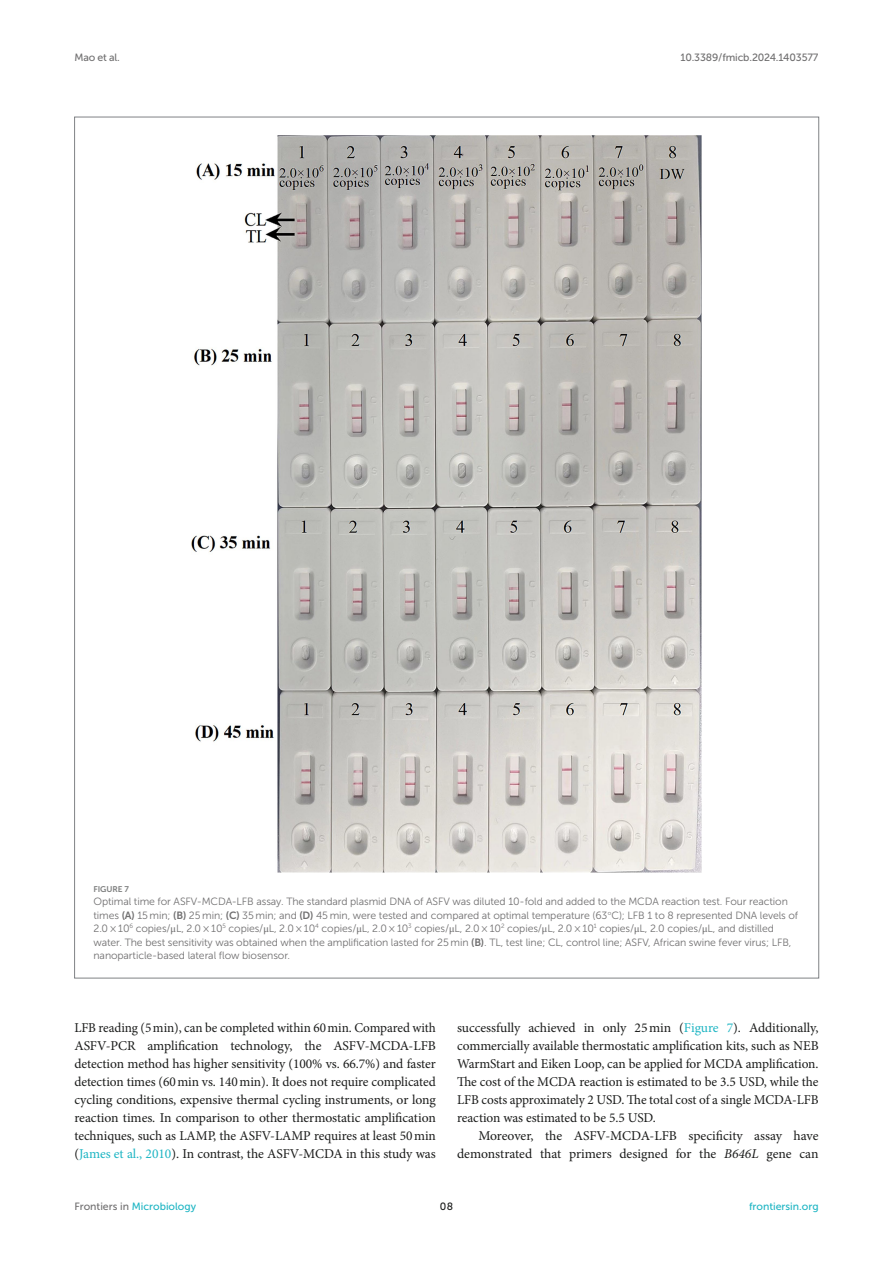
<style>
.page{position:relative;width:893px;height:1263px;background:#fff}
.page>*{position:absolute;margin:0;border:0;box-sizing:border-box;transform-origin:0 0}
.TEXT{font:13.5px/18px "Minion Pro";letter-spacing:-.005em;color:#1b1c1b;text-align:justify}
.FIG_LEG{font:10.5px/13.5px "Museo Sans 300";letter-spacing:-.01em;color:#706f70}
.t1{font:10.5px "Museo Sans 500";color:#1db5c3}
.t2{font:10.5px "Museo Sans 500";letter-spacing:-.015em;color:#706f70}
.t3{font:10.5px "Museo Sans 500";color:#1b1c1b}
.FIG_HD{font:8.25px "Museo Sans 700";letter-spacing:-.01em;color:#7e7f7f}
.s1{font-family:"Museo Sans 700"}
.s2{font-family:"STIX"}
.s3{font-family:"STIX General"}
.s4{color:#1db5c3}
.s5{font-style:italic}
.s6{color:#706f70}
</style>
<div class="page">
<img style="left:191px;top:136px;width:511px;height:737px">
<p class="t2" style="left:74px;top:51px;width:47px">Mao et al.</p>
<p class="t2" style="left:680px;top:51px;width:140px">10.3389/fmicb.2024.1403577</p>
<p class="FIG_HD" style="left:94px;top:884px;width:37px">FIGURE 7</p>
<p class="FIG_LEG" style="left:94px;top:895px;width:706px">Optimal time for ASFV-MCDA-LFB assay. The standard plasmid DNA of ASFV was diluted 10-fold and added to the MCDA reaction test. Four reaction times <span class="s1">(A)</span> 15 min; <span class="s1">(B)</span> 25 min; <span class="s1">(C)</span> 35 min; and <span class="s1">(D)</span> 45 min, were tested and compared at optimal temperature (63<span class="s2">°</span>C); LFB 1 to 8 represented DNA levels of 2.0 × 10<sup>6</sup> copies/<span class="s3">μ</span>L, 2.0 × 10<sup>5</sup> copies/<span class="s3">μ</span>L, 2.0 × 10<sup>4</sup> copies/<span class="s3">μ</span>L, 2.0 × 10<sup>3</sup> copies/<span class="s3">μ</span>L, 2.0 × 10<sup>2</sup> copies/<span class="s3">μ</span>L, 2.0 × 10<sup>1</sup> copies/<span class="s3">μ</span>L, 2.0 copies/<span class="s3">μ</span>L, and distilled water. The best sensitivity was obtained when the amplification lasted for 25 min <span class="s1">(B)</span>. TL, test line; CL, control line; ASFV, African swine fever virus; LFB, nanoparticle-based lateral flow biosensor.</p>
<p class="TEXT" style="left:74px;top:1019px;width:363px">LFB reading (5min), can be completed within 60min. Compared with ASFV-PCR amplification technology, the ASFV-MCDA-LFB detection method has higher sensitivity (100% vs. 66.7%) and faster detection times (60min vs. 140min). It does not require complicated cycling conditions, expensive thermal cycling instruments, or long reaction times. In comparison to other thermostatic amplification techniques, such as LAMP, the ASFV-LAMP requires at least 50min (<span class="s4">James et al., 2010</span>). In contrast, the ASFV-MCDA in this study was</p>
<p class="TEXT" style="left:457px;top:1019px;width:363px">successfully achieved in only 25min (<span class="s4">Figure 7</span>). Additionally, commercially available thermostatic amplification kits, such as NEB WarmStart and Eiken Loop, can be applied for MCDA amplification.<br>The cost of the MCDA reaction is estimated to be 3.5 USD, while the LFB costs approximately 2 USD. The total cost of a single MCDA-LFB reaction was estimated to be 5.5 USD.</p>
<p class="TEXT" style="left:457px;top:1127px;width:363px;text-align:right">Moreover, the ASFV-MCDA-LFB specificity assay have demonstrated that primers designed for the <span class="s5">B646L</span> gene can</p>
<p class="t1" style="left:74px;top:1200px;width:123px"><span class="s6">Frontiers in</span> Microbiology</p>
<p class="t3" style="left:440px;top:1200px;width:15px">08</p>
<p class="t1" style="left:749px;top:1200px;width:71px">frontiersin.org</p>
</div>
